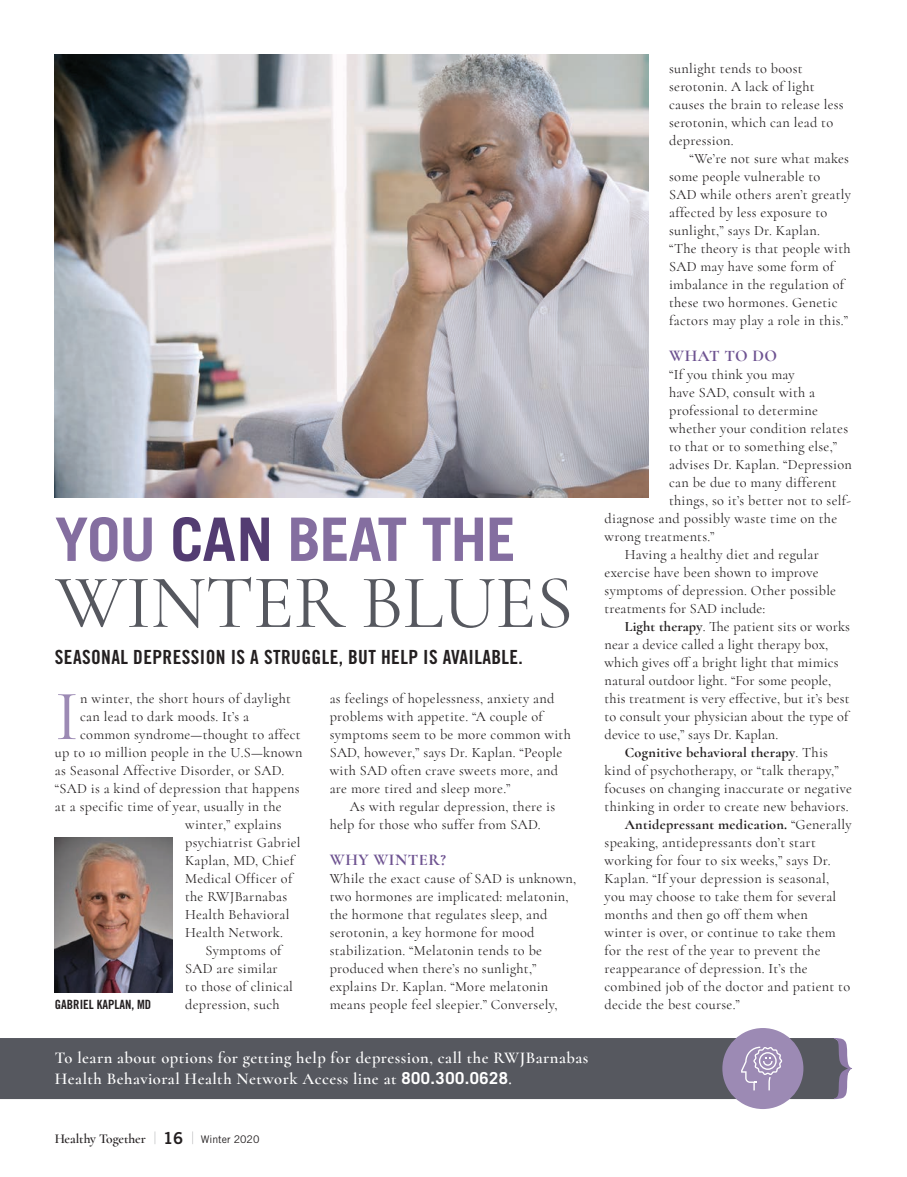
<style>
.page{position:relative;width:907px;height:1177px;background:#fff}
.page>*{position:absolute;margin:0;border:0;box-sizing:border-box;transform-origin:0 0}
.t1{font:76.5px "Cormorant";letter-spacing:-.01em;color:#56585f}
.t2{font:71.85px "Cormorant";color:#9c8ab4}
.t3{font:700 60px "Trade Gothic";letter-spacing:-.02em;color:#846ea0}
.t4{font:19.5px "Trade Gothic Bold Cond Twenty";letter-spacing:.02em;color:#231f20}
.t5{font:600 16.5px/21px "Cormorant";letter-spacing:.03em;color:#fff}
.t6{font:700 16.5px "Cormorant";letter-spacing:.03em;color:#6e5391}
.t7{font:14.25px/18px "Cormorant";letter-spacing:.02em;color:#231f20}
.t8{font:700 14.25px "Cormorant";letter-spacing:.02em;color:#231f20}
.t9{font:600 13.5px "Cormorant";letter-spacing:-.01em;color:#231f20}
.t10{font:12.75px "Trade Gothic Bold Cond Twenty";color:#231f20}
.s1{color:#533c72}
.s2{font-family:"Trade Gothic";font-weight:700}
.s3{font-weight:700}
.s4{font-weight:400}
.s5{font-family:"Trade Gothic";font-weight:300;font-size:17.1px;color:#808285}
.s6{font-family:"Trade Gothic Bold Two";font-weight:400;font-size:16.5px}
.s7{font-family:"Trade Gothic";font-weight:400;font-size:10.5px}
</style>
<div class="page">
<img style="left:55px;top:55px;width:593px;height:442px">
<img style="left:55px;top:837px;width:118px;height:155px">
<div style="left:0;top:1038px;width:833px;height:61px;background:#56585f"></div>
<svg style="left:833px;top:1038px;width:18px;height:61px"></svg>
<div style="left:722px;top:1028px;width:81px;height:81px;background:#9c8ab4;border-radius:50%"></div>
<svg style="left:741px;top:1046px;width:41px;height:44px"></svg>
<h3 class="t3" style="left:55px;top:502px;width:462px">YOU <span class="s1">CAN</span> BEAT THE</h3>
<h1 class="t1" style="left:55px;top:556px;width:519px">WINTER BLUES</h1>
<h3 class="t4" style="left:55px;top:645px;width:469px">SEASONAL DEPRESSION IS A STRUGGLE, BUT HELP IS AVAILABLE.</h3>
<h2 class="t2" style="left:55px;top:672px;width:25px">I</h2>
<p class="t7" style="left:80px;top:689px;width:212px">n winter, the short hours of daylight</p>
<p class="t7" style="left:80px;top:707px;width:170px">can lead to dark moods. It’s a</p>
<p class="t7" style="left:80px;top:725px;width:222px">common syndrome—thought to affect</p>
<p class="t7" style="left:55px;top:743px;width:249px">up to 10 million people in the U.S—known</p>
<p class="t7" style="left:55px;top:761px;width:231px">as Seasonal Affective Disorder, or SAD.</p>
<p class="t7" style="left:55px;top:779px;width:246px">“SAD is a kind of depression that happens</p>
<p class="t7" style="left:55px;top:797px;width:228px">at a specific time of year, usually in the</p>
<p class="t7" style="left:185px;top:815px;width:98px">winter,” explains</p>
<p class="t7" style="left:185px;top:833px;width:117px">psychiatrist Gabriel</p>
<p class="t7" style="left:185px;top:851px;width:110px">Kaplan, MD, Chief</p>
<p class="t7" style="left:185px;top:869px;width:109px">Medical Officer of</p>
<p class="t7" style="left:185px;top:887px;width:103px">the RWJBarnabas</p>
<p class="t7" style="left:185px;top:905px;width:106px">Health Behavioral</p>
<p class="t7" style="left:185px;top:923px;width:99px">Health Network.</p>
<p class="t7" style="left:205px;top:941px;width:78px">Symptoms of</p>
<p class="t7" style="left:185px;top:959px;width:94px">SAD are similar</p>
<p class="t7" style="left:185px;top:977px;width:109px">to those of clinical</p>
<p class="t7" style="left:185px;top:995px;width:96px">depression, such</p>
<p class="t10" style="left:55px;top:996px;width:98px">GABRIEL KAPLAN, MD</p>
<p class="t7" style="left:329px;top:689px;width:242px">as feelings of hopelessness, anxiety and problems with appetite. “A couple of symptoms seem to be more common with SAD, however,” says Dr. Kaplan. “People with SAD often crave sweets more, and are more tired and sleep more.”</p>
<p class="t7" style="left:329px;top:797px;width:227px;text-indent:20px">As with regular depression, there is help for those who suffer from SAD.</p>
<p class="t6" style="left:330px;top:849px;width:118px">WHY WINTER?</p>
<p class="t7" style="left:329px;top:869px;width:248px">While the exact cause of SAD is unknown, two hormones are implicated: melatonin, the hormone that regulates sleep, and serotonin, a key hormone for mood stabilization. “Melatonin tends to be produced when there’s no sunlight,” explains Dr. Kaplan. “More melatonin means people feel sleepier.” Conversely,</p>
<p class="t5" style="left:55px;top:1047px;width:535px">To learn about options for getting help for depression, call the RWJBarnabas<br>Health Behavioral Health Network Access line at <span class="s2">800.300.0628</span>.</p>
<p class="t7" style="left:669px;top:59px;width:176px">sunlight tends to boost serotonin. A lack of light causes the brain to release less serotonin, which can lead to depression.</p>
<p class="t7" style="left:669px;top:149px;width:183px;text-indent:20px">“We’re not sure what makes some people vulnerable to<br>SAD while others aren’t greatly affected by less exposure to sunlight,” says Dr. Kaplan. “The theory is that people with<br>SAD may have some form of imbalance in the regulation of these two hormones. Genetic factors may play a role in this.”</p>
<p class="t6" style="left:669px;top:345px;width:109px">WHAT TO DO</p>
<p class="t7" style="left:669px;top:365px;width:127px">“If you think you may</p>
<p class="t7" style="left:669px;top:383px;width:147px">have SAD, consult with a</p>
<p class="t7" style="left:669px;top:401px;width:150px">professional to determine</p>
<p class="t7" style="left:669px;top:419px;width:180px">whether your condition relates</p>
<p class="t7" style="left:669px;top:437px;width:169px">to that or to something else,”</p>
<p class="t7" style="left:669px;top:455px;width:184px">advises Dr. Kaplan. “Depression</p>
<p class="t7" style="left:669px;top:473px;width:169px">can be due to many different</p>
<p class="t7" style="left:669px;top:491px;width:183px">things, so it’s better not to self-</p>
<p class="t7" style="left:604px;top:509px;width:234px">diagnose and possibly waste time on the</p>
<p class="t7" style="left:604px;top:527px;width:111px">wrong treatments.”</p>
<p class="t7" style="left:624px;top:545px;width:195px">Having a healthy diet and regular</p>
<p class="t7" style="left:604px;top:563px;width:215px">exercise have been shown to improve</p>
<p class="t7" style="left:604px;top:581px;width:233px">symptoms of depression. Other possible</p>
<p class="t7" style="left:604px;top:599px;width:162px">treatments for SAD include:</p>
<p class="t7" style="left:624px;top:617px;width:226px"><span class="s3">Light therapy</span>. The patient sits or works</p>
<p class="t7" style="left:604px;top:635px;width:225px">near a device called a light therapy box,</p>
<p class="t7" style="left:604px;top:653px;width:235px">which gives off a bright light that mimics</p>
<p class="t7" style="left:604px;top:671px;width:228px">natural outdoor light. “For some people,</p>
<p class="t7" style="left:604px;top:689px;width:246px">this treatment is very effective, but it’s best</p>
<p class="t7" style="left:604px;top:707px;width:245px">to consult your physician about the type of</p>
<p class="t7" style="left:604px;top:725px;width:175px">device to use,” says Dr. Kaplan.</p>
<p class="t8" style="left:624px;top:743px;width:205px">Cognitive behavioral therapy<span class="s4">. This</span></p>
<p class="t7" style="left:604px;top:761px;width:235px">kind of psychotherapy, or “talk therapy,”</p>
<p class="t7" style="left:604px;top:779px;width:249px">focuses on changing inaccurate or negative</p>
<p class="t7" style="left:604px;top:797px;width:246px">thinking in order to create new behaviors.</p>
<p class="t8" style="left:624px;top:815px;width:228px">Antidepressant medication. <span class="s4">“Generally</span></p>
<p class="t7" style="left:604px;top:833px;width:213px">speaking, antidepressants don’t start</p>
<p class="t7" style="left:604px;top:851px;width:227px">working for four to six weeks,” says Dr.</p>
<p class="t7" style="left:604px;top:869px;width:226px">Kaplan. “If your depression is seasonal,</p>
<p class="t7" style="left:604px;top:887px;width:233px">you may choose to take them for several</p>
<p class="t7" style="left:604px;top:905px;width:205px">months and then go off them when</p>
<p class="t7" style="left:604px;top:923px;width:232px">winter is over, or continue to take them</p>
<p class="t7" style="left:604px;top:941px;width:217px">for the rest of the year to prevent the</p>
<p class="t7" style="left:604px;top:959px;width:205px">reappearance of depression. It’s the</p>
<p class="t7" style="left:604px;top:977px;width:247px">combined job of the doctor and patient to</p>
<p class="t7" style="left:604px;top:995px;width:137px">decide the best course.”</p>
<p class="t9" style="left:55px;top:1130px;width:206px">Healthy Together <span class="s5">|</span> <span class="s6">16</span> <span class="s5">|</span> <span class="s7">Winter 2020</span></p>
</div>
